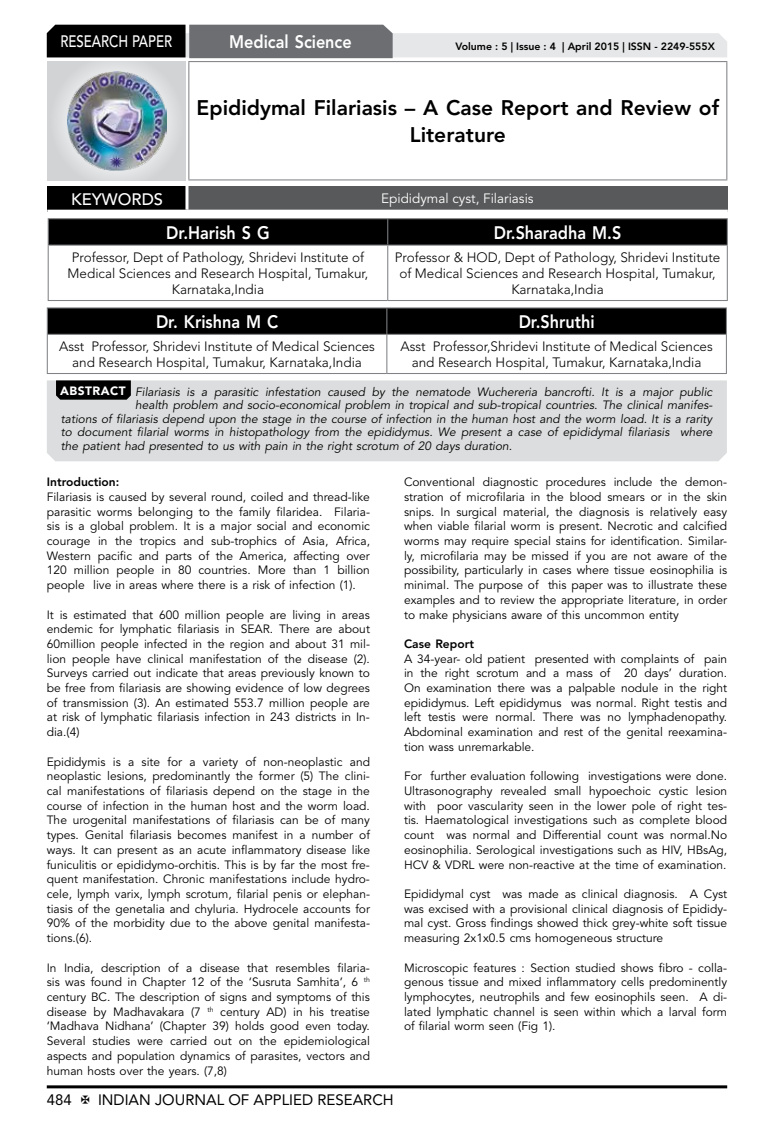
<style>
.page{position:relative;width:774px;height:1136px;background:#fff}
.page>*{position:absolute;margin:0;border:0;box-sizing:border-box;transform-origin:0 0}
.t1{font:800 21px/27px "Avenir LT Std";color:#000;text-align:center}
.t2{font:800 18px "Avenir LT Std";color:#fff;scale:.9 1}
.t3{font:500 16.5px "Avenir LT Std";color:#fff;scale:.8 1}
.t4{font:500 16.5px "Avenir LT Std";color:#fff}
.t5{font:15px "Avenir LT Std";color:#000}
.t6{font:300 13.5px/16.2px "Avenir LT Std";color:#000;text-align:center}
.t7{font:13.5px "Avenir LT Std";color:#fff}
.t8{font:12px/14.7px "Avenir LT Std";color:#000;text-align:justify}
.t9{font:italic 12px "Avenir LT Std";color:#000}
.t10{font:800 12px "Avenir LT Std";color:#000}
.t11{font:800 10.5px "Avenir LT Std";color:#000}
.s1{font-weight:900;font-style:normal;color:#fff}
</style>
<div class="page">
<hr style="left:47px;top:1085px;width:680px;height:3px;background:#000">
<div style="left:48px;top:62px;width:137px;height:118px;background:linear-gradient(to right,#d9dadb,#d9dadb)"></div>
<img style="left:68px;top:71px;width:99px;height:100px">
<svg style="left:47px;top:25px;width:680px;height:33px;background:#979899"></svg>
<hr style="left:188px;top:61px;width:539px;height:1px;background:#808285">
<hr style="left:188px;top:62px;width:1px;height:117px;background:#808285">
<hr style="left:726px;top:62px;width:1px;height:117px;background:#808285">
<hr style="left:188px;top:179px;width:539px;height:1px;background:#808285">
<hr style="left:48px;top:218px;width:340px;height:1px;background:#808285">
<hr style="left:388px;top:218px;width:340px;height:1px;background:#808285">
<div style="left:48px;top:219px;width:680px;height:25px;background:#000"></div>
<hr style="left:48px;top:244px;width:340px;height:1px;background:#808285">
<hr style="left:48px;top:245px;width:1px;height:55px;background:#808285">
<hr style="left:388px;top:244px;width:340px;height:1px;background:#808285">
<hr style="left:387px;top:245px;width:1px;height:55px;background:#808285">
<hr style="left:727px;top:245px;width:1px;height:55px;background:#808285">
<hr style="left:48px;top:300px;width:340px;height:1px;background:#808285">
<hr style="left:388px;top:300px;width:340px;height:1px;background:#808285">
<hr style="left:47px;top:307px;width:340px;height:1px;background:#808285">
<hr style="left:387px;top:307px;width:340px;height:1px;background:#808285">
<svg style="left:47px;top:308px;width:680px;height:26px;background:#040404"></svg>
<hr style="left:47px;top:334px;width:340px;height:1px;background:#808285">
<hr style="left:47px;top:335px;width:1px;height:38px;background:#808285">
<hr style="left:387px;top:334px;width:340px;height:1px;background:#808285">
<hr style="left:386px;top:335px;width:1px;height:38px;background:#808285">
<hr style="left:726px;top:335px;width:1px;height:38px;background:#808285">
<hr style="left:47px;top:373px;width:340px;height:1px;background:#808285">
<hr style="left:387px;top:373px;width:340px;height:1px;background:#808285">
<div style="left:47px;top:186px;width:140px;height:25px;background:#000"></div>
<div style="left:187px;top:186px;width:541px;height:25px;background:#58595b"></div>
<hr style="left:185px;top:186px;width:3px;height:24px;background:#fff">
<hr style="left:47px;top:210px;width:140px;height:3px;background:#fff">
<hr style="left:187px;top:210px;width:541px;height:3px;background:#fff">
<div style="left:47px;top:380px;width:680px;height:81px;background:#dcddde"></div>
<svg style="left:56px;top:380px;width:75px;height:19px"></svg>
<h3 class="t3" style="left:60px;top:32px;width:139px">RESEARCH PAPER</h3>
<h2 class="t2" style="left:229px;top:31px;width:138px">Medical Science</h2>
<p class="t11" style="left:455px;top:41px;width:261px">Volume : 5 | Issue : 4 | April 2015 | ISSN - 2249-555X</p>
<h1 class="t1" style="left:197px;top:94px;width:524px">Epididymal Filariasis – A Case Report and Review of<br>Literature</h1>
<h3 class="t4" style="left:71px;top:189px;width:94px">KEYWORDS</h3>
<p class="t7" style="left:381px;top:190px;width:154px">Epididymal cyst, Filariasis</p>
<h2 class="t2" style="left:166px;top:222px;width:117px">Dr.Harish S G</h2>
<h2 class="t2" style="left:494px;top:222px;width:143px">Dr.Sharadha M.S</h2>
<p class="t6" style="left:68px;top:249px;width:302px">Professor, Dept of Pathology, Shridevi Institute of<br>Medical Sciences and Research Hospital, Tumakur,<br>Karnataka,India</p>
<p class="t6" style="left:395px;top:249px;width:327px">Professor &amp; HOD, Dept of Pathology, Shridevi Institute of Medical Sciences and Research Hospital, Tumakur,<br>Karnataka,India</p>
<h2 class="t2" style="left:156px;top:311px;width:137px">Dr. Krishna M C</h2>
<h2 class="t2" style="left:519px;top:311px;width:86px">Dr.Shruthi</h2>
<p class="t6" style="left:59px;top:338px;width:317px">Asst Professor, Shridevi Institute of Medical Sciences and Research Hospital, Tumakur, Karnataka,India</p>
<p class="t6" style="left:400px;top:338px;width:314px">Asst Professor,Shridevi Institute of Medical Sciences and Research Hospital, Tumakur, Karnataka,India</p>
<p class="t9" style="left:60px;top:384px;width:653px"><span class="s1">ABSTRACT</span> Filariasis is a parasitic infestation caused by the nematode Wuchereria bancrofti. It is a major public</p>
<p class="t9" style="left:135px;top:398px;width:579px">health problem and socio-economical problem in tropical and sub-tropical countries. The clinical manifes-</p>
<p class="t9" style="left:61px;top:411px;width:653px">tations of filariasis depend upon the stage in the course of infection in the human host and the worm load. It is a rarity</p>
<p class="t9" style="left:61px;top:425px;width:653px">to document filarial worms in histopathology from the epididymus. We present a case of epididymal filariasis where</p>
<p class="t9" style="left:61px;top:438px;width:453px">the patient had presented to us with pain in the right scrotum of 20 days duration.</p>
<p class="t10" style="left:47px;top:475px;width:74px">Introduction:</p>
<p class="t8" style="left:47px;top:489px;width:325px">Filariasis is caused by several round, coiled and thread-like parasitic worms belonging to the family filaridea. Filaria&shy;sis is a global problem. It is a major social and economic courage in the tropics and sub-trophics of Asia, Africa, Western pacific and parts of the America, affecting over 120 million people in 80 countries. More than 1 billion people live in areas where there is a risk of infection (1).</p>
<p class="t8" style="left:47px;top:607px;width:325px">It is estimated that 600 million people are living in areas endemic for lymphatic filariasis in SEAR. There are about 60million people infected in the region and about 31 mil&shy;lion people have clinical manifestation of the disease (2).<br>Surveys carried out indicate that areas previously known to be free from filariasis are showing evidence of low degrees of transmission (3). An estimated 553.7 million people are at risk of lymphatic filariasis infection in 243 districts in In&shy;dia.(4)</p>
<p class="t8" style="left:47px;top:754px;width:325px">Epididymis is a site for a variety of non-neoplastic and neoplastic lesions, predominantly the former (5) The clini&shy;cal manifestations of filariasis depend on the stage in the course of infection in the human host and the worm load.<br>The urogenital manifestations of filariasis can be of many types. Genital filariasis becomes manifest in a number of ways. It can present as an acute inflammatory disease like funiculitis or epididymo-orchitis. This is by far the most fre&shy;quent manifestation. Chronic manifestations include hydro&shy;cele, lymph varix, lymph scrotum, filarial penis or elephan&shy;tiasis of the genetalia and chyluria. Hydrocele accounts for 90% of the morbidity due to the above genital manifesta&shy;tions.(6).</p>
<p class="t8" style="left:47px;top:960px;width:325px">In India, description of a disease that resembles filaria&shy;sis was found in Chapter 12 of the ‘Susruta Samhita’, 6 <sup>th </sup>century BC. The description of signs and symptoms of this disease by Madhavakara (7 <sup>th</sup> century AD) in his treatise ‘Madhava Nidhana’ (Chapter 39) holds good even today.<br>Several studies were carried out on the epidemiological aspects and population dynamics of parasites, vectors and human hosts over the years. (7,8)</p>
<p class="t8" style="left:404px;top:475px;width:325px">Conventional diagnostic procedures include the demon&shy;stration of microfilaria in the blood smears or in the skin snips. In surgical material, the diagnosis is relatively easy when viable filarial worm is present. Necrotic and calcified worms may require special stains for identification. Similar&shy;ly, microfilaria may be missed if you are not aware of the possibility, particularly in cases where tissue eosinophilia is minimal. The purpose of this paper was to illustrate these examples and to review the appropriate literature, in order to make physicians aware of this uncommon entity</p>
<p class="t10" style="left:404px;top:636px;width:71px">Case Report</p>
<p class="t8" style="left:404px;top:651px;width:325px">A 34-year- old patient presented with complaints of pain in the right scrotum and a mass of 20 days’ duration.<br>On examination there was a palpable nodule in the right epididymus. Left epididymus was normal. Right testis and left testis were normal. There was no lymphadenopathy.<br>Abdominal examination and rest of the genital reexamina&shy;tion wass unremarkable.</p>
<p class="t8" style="left:404px;top:769px;width:325px">For further evaluation following investigations were done.<br>Ultrasonography revealed small hypoechoic cystic lesion with poor vascularity seen in the lower pole of right tes&shy;tis. Haematological investigations such as complete blood count was normal and Differential count was normal.No eosinophilia. Serological investigations such as HIV, HBsAg, HCV &amp; VDRL were non-reactive at the time of examination.</p>
<p class="t8" style="left:404px;top:886px;width:325px">Epididymal cyst was made as clinical diagnosis. A Cyst was excised with a provisional clinical diagnosis of Epididy&shy;mal cyst. Gross findings showed thick grey-white soft tissue measuring 2x1x0.5 cms homogeneous structure</p>
<p class="t8" style="left:404px;top:960px;width:325px">Microscopic features : Section studied shows fibro - colla&shy;genous tissue and mixed inflammatory cells predominently lymphocytes, neutrophils and few eosinophils seen. A di&shy;lated lymphatic channel is seen within which a larval form of filarial worm seen (Fig 1).</p>
<p class="t5" style="left:47px;top:1090px;width:27px">484</p>
<p class="t5" style="left:98px;top:1090px;width:297px">INDIAN JOURNAL OF APPLIED RESEARCH</p>
</div>
